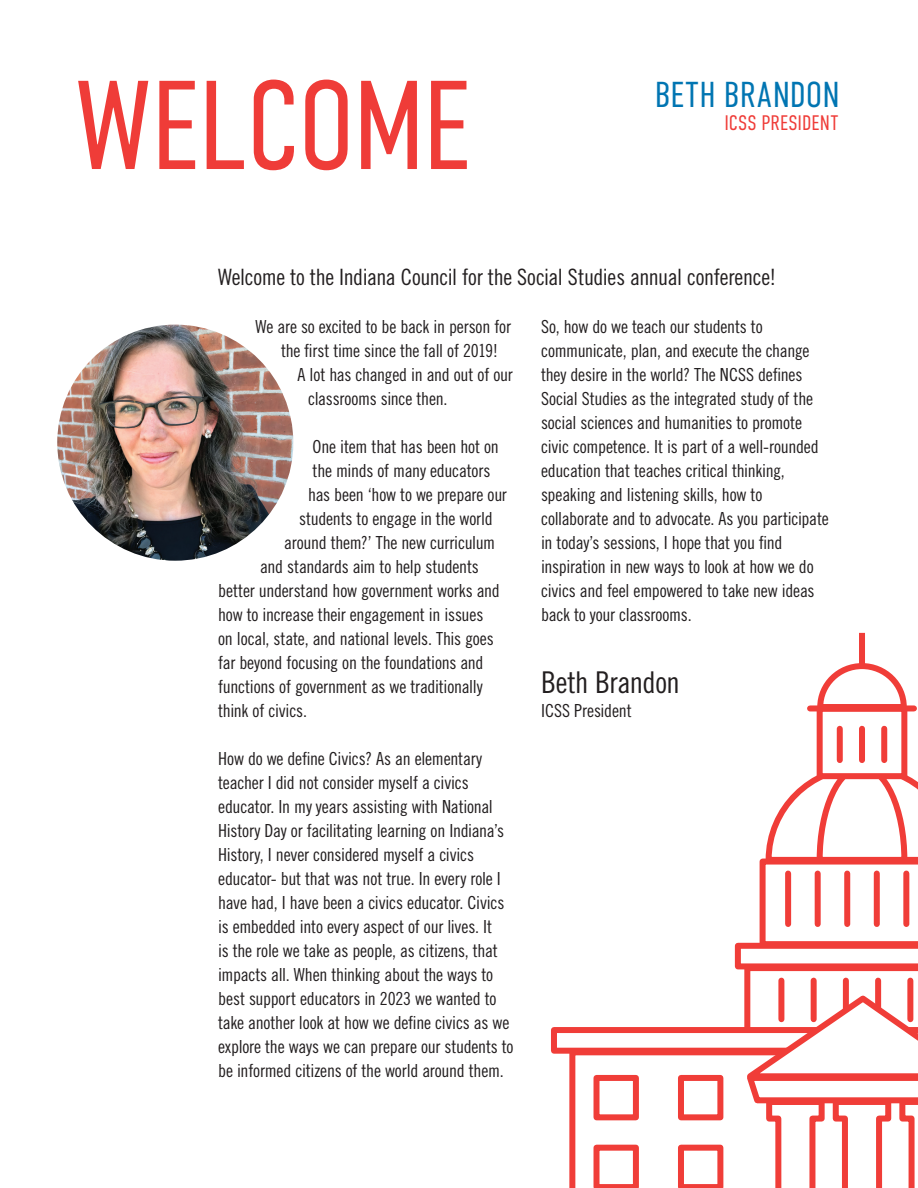
<style>
.page{position:relative;width:918px;height:1188px;background:#fff}
.page>*{position:absolute;margin:0;border:0;box-sizing:border-box;transform-origin:0 0}
.t1{font:300 126px "DIN Condensed";letter-spacing:-.005em;color:#ef3c38}
.Body{font:300 36px "DIN Condensed";letter-spacing:-.005em;color:#0175b2}
.Body-2{font:30px "Trade Gothic LT Std Cn 18";letter-spacing:-.02em;color:#231f20}
.Body-3{font:22.5px "Trade Gothic LT Std Cn 18";letter-spacing:-.015em;color:#231f20}
.Body-4{font:300 21px "DIN Condensed";letter-spacing:.01em;color:#ef3c38}
.Body-5{font:18px/24px "Trade Gothic LT Std Cn 18";letter-spacing:-.015em;color:#231f20}
</style>
<div class="page">
<svg style="left:814px;top:663px;width:96px;height:50px"></svg>
<div style="left:817px;top:706px;width:90px;height:73px;background:#fff;border:6px solid #f03d38"></div>
<div style="left:810px;top:705px;width:104px;height:6px;background:#f03d38"></div>
<div style="left:859px;top:633px;width:6px;height:32px;background:#f03d38"></div>
<div style="left:837px;top:729px;width:6px;height:31px;background:#f03d38"></div>
<div style="left:859px;top:729px;width:6px;height:31px;background:#f03d38"></div>
<div style="left:881px;top:729px;width:6px;height:31px;background:#f03d38"></div>
<svg style="left:551px;top:761px;width:367px;height:427px"></svg>
<img style="left:57px;top:325px;width:236px;height:236px;border-radius:118px">
<p class="t1" style="left:76px;top:55px;width:396px">WELCOME</p>
<p class="Body" style="left:655px;top:75px;width:187px">BETH BRANDON</p>
<p class="Body-4" style="left:724px;top:111px;width:115px">ICSS PRESIDENT</p>
<p class="Body-3" style="left:218px;top:263px;width:560px">Welcome to the Indiana Council for the Social Studies annual conference!</p>
<p class="Body-5" style="left:281px;top:314px;width:231px;text-indent:-26px">We are so excited to be back in person for the first time since the fall of 2019!</p>
<p class="Body-5" style="left:308px;top:362px;width:206px;text-indent:-10px">A lot has changed in and out of our classrooms since then.</p>
<p class="Body-5" style="left:313px;top:434px;width:188px">One item that has been hot on</p>
<p class="Body-5" style="left:313px;top:458px;width:179px">the minds of many educators</p>
<p class="Body-5" style="left:308px;top:482px;width:200px">has been ‘how to we prepare our</p>
<p class="Body-5" style="left:299px;top:506px;width:195px">students to engage in the world</p>
<p class="Body-5" style="left:284px;top:530px;width:213px">around them?’ The new curriculum</p>
<p class="Body-5" style="left:260px;top:554px;width:220px">and standards aim to help students</p>
<p class="Body-5" style="left:218px;top:578px;width:283px">better understand how government works and</p>
<p class="Body-5" style="left:218px;top:602px;width:267px">how to increase their engagement in issues</p>
<p class="Body-5" style="left:218px;top:626px;width:277px">on local, state, and national levels. This goes</p>
<p class="Body-5" style="left:218px;top:650px;width:267px">far beyond focusing on the foundations and</p>
<p class="Body-5" style="left:218px;top:674px;width:266px">functions of government as we traditionally</p>
<p class="Body-5" style="left:218px;top:698px;width:90px">think of civics.</p>
<p class="Body-5" style="left:218px;top:746px;width:297px">How do we define Civics? As an elementary teacher I did not consider myself a civics educator. In my years assisting with National History Day or facilitating learning on Indiana’s History, I never considered myself a civics educator- but that was not true. In every role I have had, I have been a civics educator. Civics is embedded into every aspect of our lives. It<br>is the role we take as people, as citizens, that impacts all. When thinking about the ways to best support educators in 2023 we wanted to take another look at how we define civics as we explore the ways we can prepare our students to be informed citizens of the world around them.</p>
<p class="Body-5" style="left:541px;top:314px;width:279px">So, how do we teach our students to communicate, plan, and execute the change they desire in the world? The NCSS defines Social Studies as the integrated study of the social sciences and humanities to promote civic competence. It is part of a well-rounded education that teaches critical thinking, speaking and listening skills, how to</p>
<p class="Body-5" style="left:541px;top:506px;width:289px">collaborate and to advocate. As you participate in today’s sessions, I hope that you find inspiration in new ways to look at how we do civics and feel empowered to take new ideas back to your classrooms.</p>
<p class="Body-2" style="left:541px;top:664px;width:140px">Beth Brandon</p>
<p class="Body-5" style="left:541px;top:698px;width:92px">ICSS President</p>
</div>
